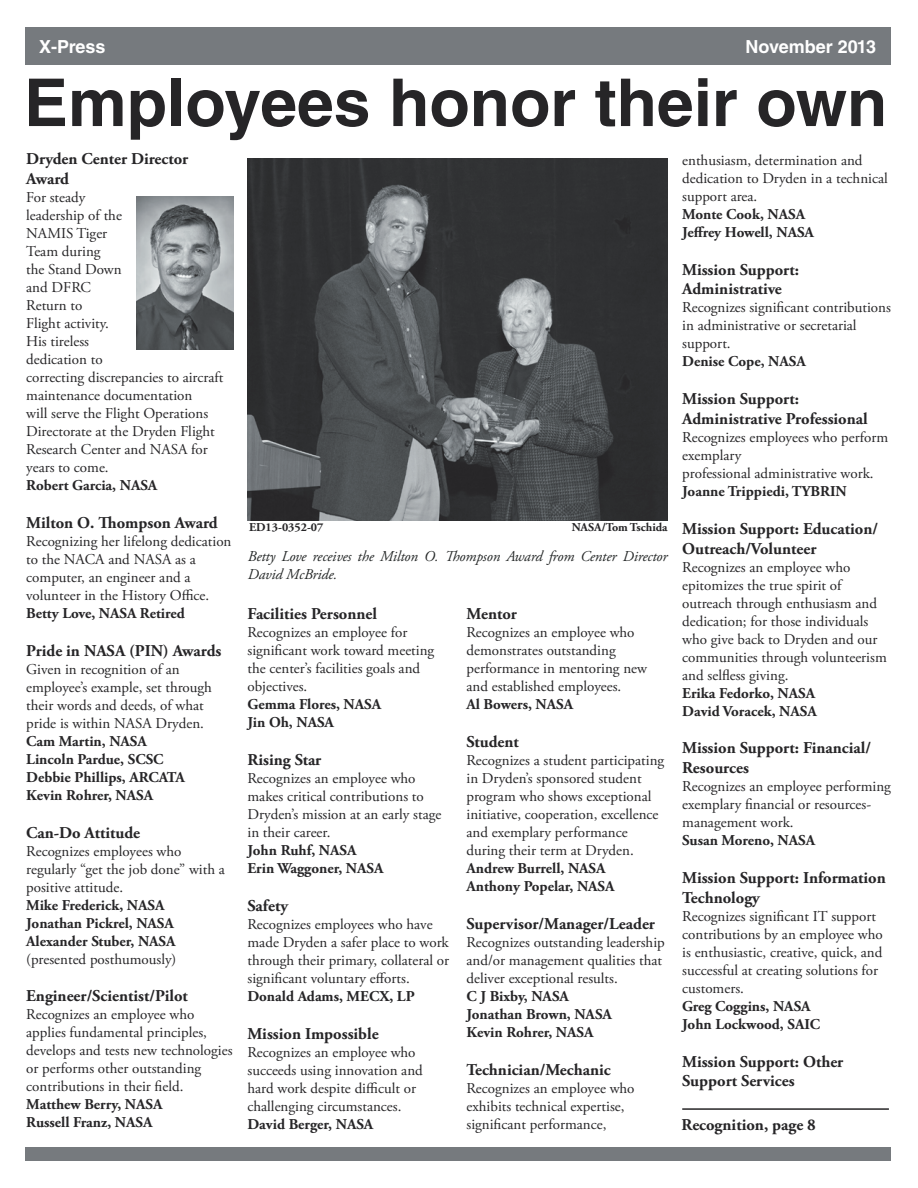
<style>
.page{position:relative;width:918px;height:1188px;background:#fff}
.page>*{position:absolute;margin:0;border:0;box-sizing:border-box;transform-origin:0 0}
.t1{font:700 66px "Helvetica LT Std";color:#262527}
.t2{font:700 18px "Helvetica LT Std";color:#fff}
.t3{font:700 16.5px/19.8px "Adobe Garamond Pro";color:#262527}
.t4{font:15px/18px "Adobe Garamond Pro";color:#262527}
.t5{font:700 15px "Adobe Garamond Pro";color:#262527}
.t6{font:italic 15px/18px "Adobe Garamond Pro";letter-spacing:-.01em;color:#252828}
.t7{font:700 12px "Adobe Garamond Pro";color:#262527}
.s1{font-weight:700}
</style>
<div class="page">
<div style="left:26px;top:1148px;width:865px;height:13px;background:#767a7e"></div>
<div style="left:26px;top:27px;width:865px;height:37px;background:#767a7e"></div>
<hr style="left:682px;top:1108px;width:207px;height:2px;background:#262527">
<img style="left:248px;top:158px;width:420px;height:362px">
<img style="left:136px;top:197px;width:98px;height:153px">
<p class="t2" style="left:39px;top:36px;width:68px">X-Press</p>
<p class="t2" style="left:745px;top:36px;width:132px">November 2013</p>
<p class="t1" style="left:24px;top:63px;width:865px">Employees honor their own</p>
<p class="t3" style="left:26px;top:150px;width:164px">Dryden Center Director<br>Award</p>
<p class="t4" style="left:26px;top:189px;width:199px">For steady<br>leadership of the<br>NAMIS Tiger<br>Team during<br>the Stand Down<br>and DFRC<br>Return to<br>Flight activity.<br>His tireless<br>dedication to<br>correcting discrepancies to aircraft maintenance documentation<br>will serve the Flight Operations<br>Directorate at the Dryden Flight<br>Research Center and NASA for years to come.</p>
<p class="t5" style="left:26px;top:477px;width:133px">Robert Garcia, NASA</p>
<p class="t3" style="left:26px;top:513px;width:193px">Milton O. Thompson Award</p>
<p class="t4" style="left:26px;top:533px;width:207px">Recognizing her lifelong dedication to the NACA and NASA as a computer, an engineer and a volunteer in the History Office.</p>
<p class="t5" style="left:26px;top:604px;width:160px">Betty Love, NASA Retired</p>
<p class="t3" style="left:26px;top:641px;width:197px">Pride in NASA (PIN) Awards</p>
<p class="t4" style="left:26px;top:661px;width:187px">Given in recognition of an employee’s example, set through their words and deeds, of what pride is within NASA Dryden.</p>
<p class="t5" style="left:26px;top:732px;width:122px">Cam Martin, NASA</p>
<p class="t5" style="left:26px;top:750px;width:139px">Lincoln Pardue, SCSC</p>
<p class="t5" style="left:26px;top:768px;width:160px">Debbie Phillips, ARCATA</p>
<p class="t5" style="left:26px;top:786px;width:128px">Kevin Rohrer, NASA</p>
<p class="t3" style="left:26px;top:823px;width:115px">Can-Do Attitude</p>
<p class="t4" style="left:26px;top:842px;width:200px">Recognizes employees who regularly “get the job done” with a positive attitude.</p>
<p class="t5" style="left:26px;top:896px;width:140px">Mike Frederick, NASA</p>
<p class="t5" style="left:26px;top:914px;width:149px">Jonathan Pickrel, NASA</p>
<p class="t4" style="left:26px;top:932px;width:152px"><span class="s1">Alexander Stuber, NASA </span>(presented posthumously)</p>
<p class="t3" style="left:26px;top:987px;width:163px">Engineer/Scientist/Pilot</p>
<p class="t4" style="left:26px;top:1006px;width:208px">Recognizes an employee who applies fundamental principles, develops and tests new technologies or performs other outstanding contributions in their field.</p>
<p class="t5" style="left:26px;top:1096px;width:138px">Matthew Berry, NASA</p>
<p class="t5" style="left:26px;top:1114px;width:128px">Russell Franz, NASA</p>
<p class="t7" style="left:249px;top:521px;width:76px">ED13-0352-07</p>
<p class="t7" style="left:572px;top:521px;width:97px">NASA/Tom Tschida</p>
<p class="t6" style="left:248px;top:547px;width:421px">Betty Love receives the Milton O. Thompson Award from Center Director<br>David McBride.</p>
<p class="t3" style="left:248px;top:604px;width:131px">Facilities Personnel</p>
<p class="t4" style="left:248px;top:624px;width:188px">Recognizes an employee for significant work toward meeting the center’s facilities goals and objectives.</p>
<p class="t5" style="left:248px;top:696px;width:135px">Gemma Flores, NASA</p>
<p class="t5" style="left:248px;top:714px;width:88px">Jin Oh, NASA</p>
<p class="t3" style="left:248px;top:750px;width:75px">Rising Star</p>
<p class="t4" style="left:248px;top:770px;width:195px">Recognizes an employee who makes critical contributions to<br>Dryden’s mission at an early stage in their career.</p>
<p class="t5" style="left:248px;top:841px;width:111px">John Ruhf, NASA</p>
<p class="t5" style="left:248px;top:859px;width:137px">Erin Waggoner, NASA</p>
<p class="t3" style="left:248px;top:896px;width:42px">Safety</p>
<p class="t4" style="left:248px;top:916px;width:203px">Recognizes employees who have made Dryden a safer place to work through their primary, collateral or significant voluntary efforts.</p>
<p class="t5" style="left:248px;top:987px;width:169px">Donald Adams, MECX, LP</p>
<p class="t3" style="left:248px;top:1024px;width:133px">Mission Impossible</p>
<p class="t4" style="left:248px;top:1043px;width:177px">Recognizes an employee who succeeds using innovation and hard work despite difficult or challenging circumstances.</p>
<p class="t5" style="left:248px;top:1115px;width:127px">David Berger, NASA</p>
<p class="t3" style="left:466px;top:604px;width:52px">Mentor</p>
<p class="t4" style="left:466px;top:624px;width:182px">Recognizes an employee who demonstrates outstanding performance in mentoring new and established employees.</p>
<p class="t5" style="left:466px;top:696px;width:108px">Al Bowers, NASA</p>
<p class="t3" style="left:466px;top:732px;width:54px">Student</p>
<p class="t4" style="left:466px;top:752px;width:199px">Recognizes a student participating in Dryden’s sponsored student program who shows exceptional initiative, cooperation, excellence and exemplary performance during their term at Dryden.</p>
<p class="t5" style="left:466px;top:859px;width:141px">Andrew Burrell, NASA</p>
<p class="t5" style="left:466px;top:877px;width:150px">Anthony Popelar, NASA</p>
<p class="t3" style="left:466px;top:914px;width:190px">Supervisor/Manager/Leader</p>
<p class="t4" style="left:466px;top:934px;width:200px">Recognizes outstanding leadership and/or management qualities that deliver exceptional results.</p>
<p class="t5" style="left:466px;top:987px;width:104px">C J Bixby, NASA</p>
<p class="t5" style="left:466px;top:1005px;width:147px">Jonathan Brown, NASA</p>
<p class="t5" style="left:466px;top:1023px;width:128px">Kevin Rohrer, NASA</p>
<p class="t3" style="left:466px;top:1060px;width:146px">Technician/Mechanic</p>
<p class="t4" style="left:466px;top:1079px;width:170px">Recognizes an employee who exhibits technical expertise, significant performance,</p>
<p class="t4" style="left:682px;top:152px;width:207px">enthusiasm, determination and dedication to Dryden in a technical support area.</p>
<p class="t5" style="left:682px;top:205px;width:124px">Monte Cook, NASA</p>
<p class="t5" style="left:682px;top:223px;width:133px">Jeffrey Howell, NASA</p>
<p class="t3" style="left:682px;top:260px;width:118px">Mission Support:<br>Administrative</p>
<p class="t4" style="left:682px;top:299px;width:210px">Recognizes significant contributions in administrative or secretarial support.</p>
<p class="t5" style="left:682px;top:353px;width:125px">Denise Cope, NASA</p>
<p class="t3" style="left:682px;top:389px;width:187px">Mission Support:<br>Administrative Professional</p>
<p class="t4" style="left:682px;top:429px;width:208px">Recognizes employees who perform exemplary</p>
<p class="t4" style="left:682px;top:465px;width:193px">professional administrative work.</p>
<p class="t5" style="left:682px;top:482px;width:166px">Joanne Trippiedi, TYBRIN</p>
<p class="t3" style="left:682px;top:519px;width:197px">Mission Support: Education/<br>Outreach/Volunteer</p>
<p class="t4" style="left:682px;top:558px;width:206px">Recognizes an employee who epitomizes the true spirit of outreach through enthusiasm and dedication; for those individuals who give back to Dryden and our communities through volunteerism and selfless giving.</p>
<p class="t5" style="left:682px;top:684px;width:134px">Erika Fedorko, NASA</p>
<p class="t5" style="left:682px;top:702px;width:136px">David Voracek, NASA</p>
<p class="t3" style="left:682px;top:739px;width:190px">Mission Support: Financial/<br>Resources</p>
<p class="t4" style="left:682px;top:778px;width:210px">Recognizes an employee performing exemplary financial or resources&shy;management work.</p>
<p class="t5" style="left:682px;top:832px;width:134px">Susan Moreno, NASA</p>
<p class="t3" style="left:682px;top:868px;width:205px">Mission Support: Information<br>Technology</p>
<p class="t4" style="left:682px;top:908px;width:202px">Recognizes significant IT support contributions by an employee who is enthusiastic, creative, quick, and successful at creating solutions for customers.</p>
<p class="t5" style="left:682px;top:997px;width:130px">Greg Coggins, NASA</p>
<p class="t5" style="left:682px;top:1015px;width:140px">John Lockwood, SAIC</p>
<p class="t3" style="left:682px;top:1052px;width:163px">Mission Support: Other<br>Support Services</p>
<p class="t3" style="left:682px;top:1115px;width:136px">Recognition, page 8</p>
</div>
